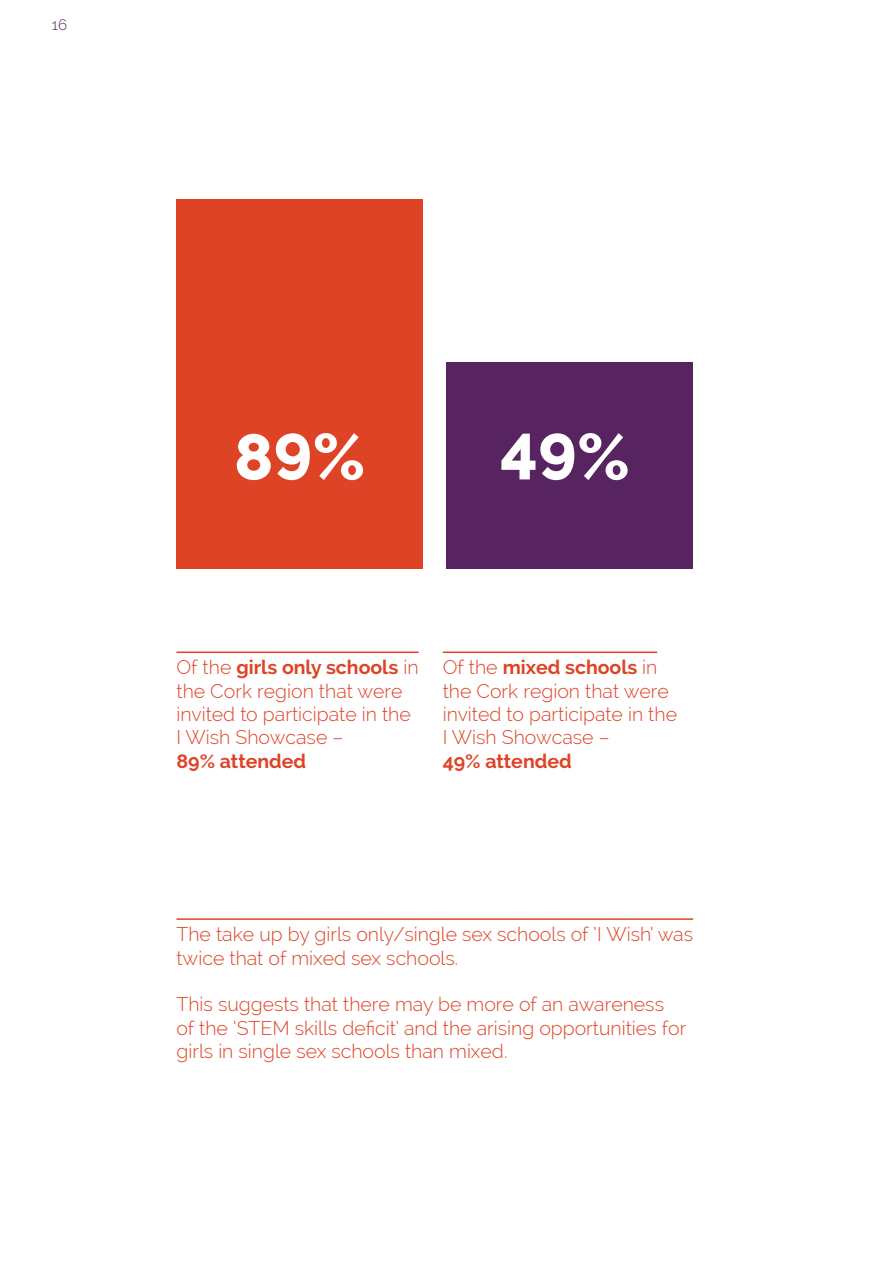
<style>
.page{position:relative;width:893px;height:1263px;background:#fff}
.page>*{position:absolute;margin:0;border:0;box-sizing:border-box;transform-origin:0 0}
.t1{font:800 64.5px "Raleway";color:#fff}
.t2{font:300 19.5px/23.4px "Raleway";color:#de4326}
.t3{font:700 19.5px "Raleway";color:#de4326}
.t4{font:300 15px "Raleway";color:#572461}
.s1{font-weight:700}
</style>
<div class="page">
<div style="left:176px;top:199px;width:247px;height:370px;background:#de4326"></div>
<div style="left:446px;top:362px;width:247px;height:207px;background:#572461"></div>
<hr style="left:176px;top:651px;width:243px;height:2px;background:#de4326">
<hr style="left:443px;top:651px;width:214px;height:2px;background:#de4326">
<hr style="left:176px;top:918px;width:517px;height:2px;background:#de4326">
<p class="t4" style="left:52px;top:16px;width:17px">16</p>
<h1 class="t1" style="left:234px;top:420px;width:133px">89%</h1>
<h1 class="t1" style="left:500px;top:420px;width:132px">49%</h1>
<p class="t2" style="left:176px;top:656px;width:244px">Of the <span class="s1">girls only schools</span> in the Cork region that were invited to participate in the<br>I Wish Showcase –</p>
<p class="t3" style="left:176px;top:750px;width:131px">89% attended</p>
<p class="t2" style="left:443px;top:656px;width:236px">Of the <span class="s1">mixed schools</span> in the Cork region that were invited to participate in the<br>I Wish Showcase –</p>
<p class="t3" style="left:443px;top:750px;width:131px">49% attended</p>
<p class="t2" style="left:176px;top:922px;width:518px">The take up by girls only/single sex schools of ‘I Wish’ was twice that of mixed sex schools.</p>
<p class="t2" style="left:176px;top:993px;width:511px">This suggests that there may be more of an awareness of the ‘STEM skills deficit’ and the arising opportunities for girls in single sex schools than mixed.</p>
</div>
